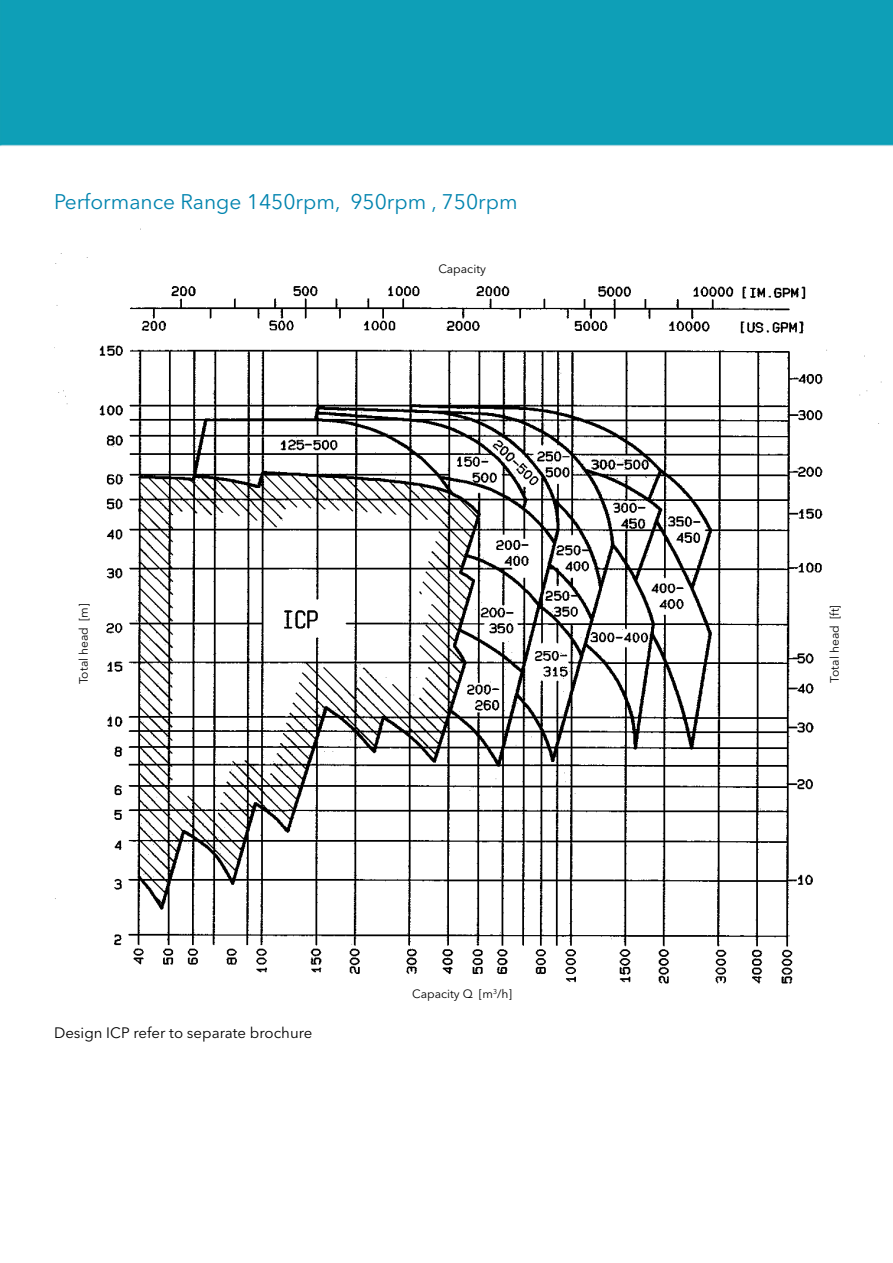
<style>
.page{position:relative;width:893px;height:1263px;background:#fff}
.page>*{position:absolute;margin:0;border:0;box-sizing:border-box;transform-origin:0 0}
.t1{font:21px "Avenir Next LT Pro";color:#0084af}
.t2{font:15px "Avenir Next LT Pro";color:#000}
.t3{font:12px "Avenir Next LT Pro";color:#000}
</style>
<div class="page">
<div style="left:0;top:0;width:893px;height:146px;background:#0e9fb7"></div>
<img style="left:54px;top:229px;width:827px;height:755px">
<div style="left:55px;top:533px;width:45px;height:194px;background:#fff"></div>
<div style="left:829px;top:561px;width:39px;height:175px;background:#fff"></div>
<div style="left:396px;top:249px;width:106px;height:30px;background:#fff"></div>
<h1 class="t1" style="left:54px;top:189px;width:465px">Performance Range 1450rpm, 950rpm , 750rpm</h1>
<p class="t3" style="left:438px;top:261px;width:49px">Capacity</p>
<p class="t3" style="left:76px;top:684px;width:82px;rotate:-90deg">Total head [m]</p>
<p class="t3" style="left:827px;top:682px;width:79px;rotate:-90deg">Total head [ft]</p>
<p class="t2" style="left:54px;top:1024px;width:260px">Design ICP refer to separate brochure</p>
<p class="t3" style="left:412px;top:987px;width:101px">Capacity Q [m<sup>3</sup>/h]</p>
</div>
